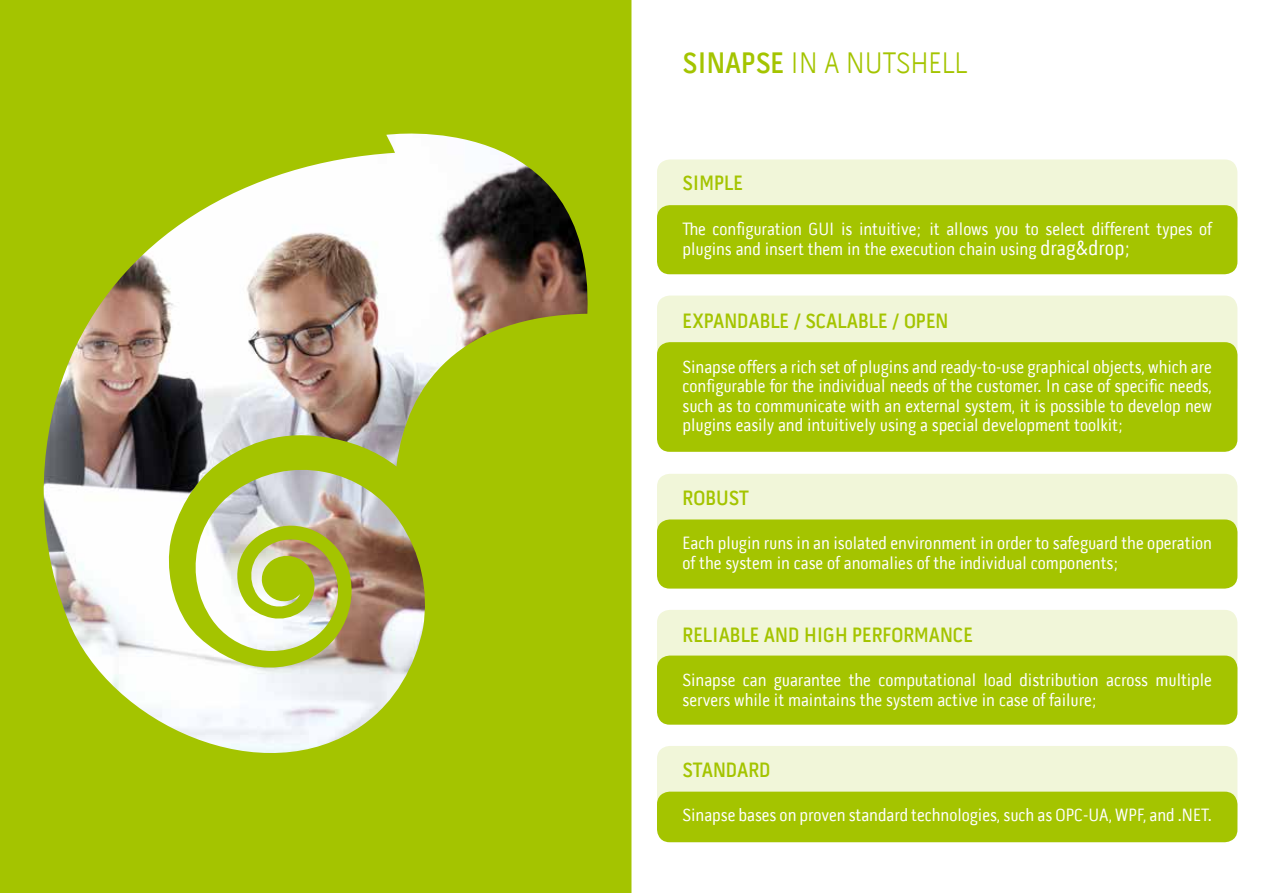
<style>
.page{position:relative;width:1263px;height:893px;background:#fff}
.page>*{position:absolute;margin:0;border:0;box-sizing:border-box;transform-origin:0 0}
.t1{font:300 30px "Pill Gothic 300 mg";color:#a4c400}
.t2{font:600 21px "Pill Gothic 300 mg";color:#a4c400}
.t3{font:18px/19.5px "Pill Gothic 300 mg";color:#fff}
.s1{font-weight:600}
.s2{font-size:21px}
</style>
<div class="page">
<div style="left:657px;top:159px;width:580px;height:78px;background:#f1f6d9;border-radius:13px"></div>
<div style="left:657px;top:296px;width:580px;height:103px;background:#f1f6d9;border-radius:13px"></div>
<div style="left:657px;top:474px;width:580px;height:83px;background:#f1f6d9;border-radius:13px"></div>
<div style="left:657px;top:610px;width:580px;height:83px;background:#f1f6d9;border-radius:13px"></div>
<div style="left:657px;top:746px;width:580px;height:83px;background:#f1f6d9;border-radius:13px"></div>
<div style="left:657px;top:205px;width:580px;height:69px;background:#a4c400;border-radius:13px"></div>
<div style="left:657px;top:342px;width:580px;height:110px;background:#a4c400;border-radius:13px"></div>
<div style="left:657px;top:519px;width:580px;height:70px;background:#a4c400;border-radius:13px"></div>
<div style="left:657px;top:656px;width:580px;height:69px;background:#a4c400;border-radius:13px"></div>
<div style="left:657px;top:792px;width:580px;height:50px;background:#a4c400;border-radius:13px"></div>
<svg style="left:0;top:0;width:631px;height:893px;fill:#a4c400"></svg>
<h1 class="t1" style="left:682px;top:46px;width:286px"><span class="s1">SINAPSE</span> IN A NUTSHELL</h1>
<p class="t2" style="left:682px;top:171px;width:62px">SIMPLE</p>
<p class="t3" style="left:682px;top:219px;width:531px">The configuration GUI is intuitive; it allows you to select different types of plugins and insert them in the execution chain using <span class="s2">drag&amp;drop;</span></p>
<p class="t2" style="left:682px;top:308px;width:267px">EXPANDABLE / SCALABLE / OPEN</p>
<p class="t3" style="left:682px;top:357px;width:531px;text-align:justify">Sinapse offers a rich set of plugins and ready-to-use graphical objects, which are configurable for the individual needs of the customer. In case of specific needs, such as to communicate with an external system, it is possible to develop new plugins easily and intuitively using a special development toolkit;</p>
<p class="t2" style="left:682px;top:485px;width:68px">ROBUST</p>
<p class="t3" style="left:682px;top:534px;width:531px">Each plugin runs in an isolated environment in order to safeguard the operation of the system in case of anomalies of the individual components;</p>
<p class="t2" style="left:682px;top:622px;width:292px">RELIABLE AND HIGH PERFORMANCE</p>
<p class="t3" style="left:682px;top:670px;width:531px">Sinapse can guarantee the computational load distribution across multiple servers while it maintains the system active in case of failure;</p>
<p class="t2" style="left:682px;top:757px;width:89px">STANDARD</p>
<p class="t3" style="left:682px;top:806px;width:531px">Sinapse bases on proven standard technologies, such as OPC-UA, WPF, and .NET.</p>
</div>
